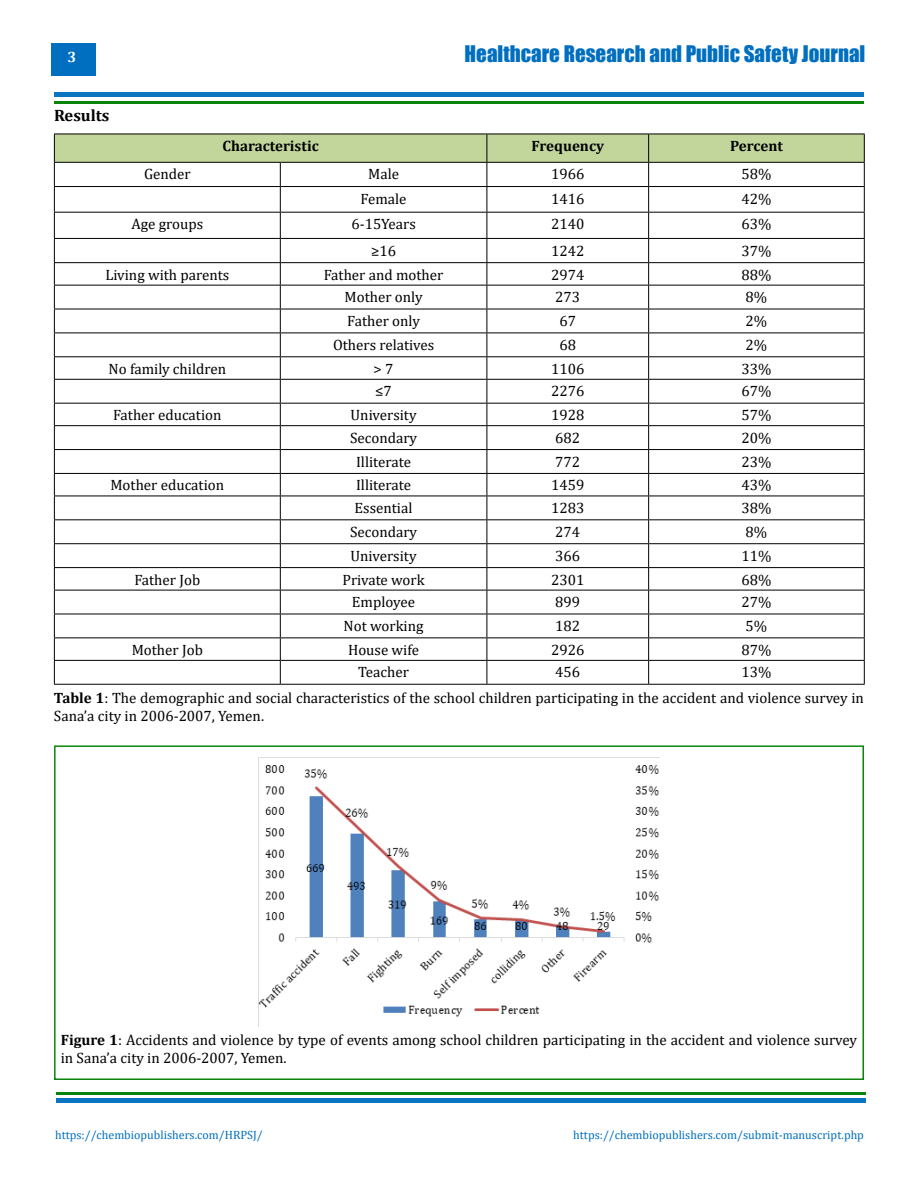
<style>
.page{position:relative;width:918px;height:1188px;background:#fff}
.page>*{position:absolute;margin:0;border:0;box-sizing:border-box;transform-origin:0 0}
.t1{font:21px "Impact";color:#006fc0}
.t2{font:700 16.5px "Cambria";color:#000}
.t3{font:15px/26px "Cambria";color:#000}
.t4{font:700 15px "Cambria";color:#000}
.t5{font:700 15px "Cambria";color:#fff}
.t6{font:12px "Cambria";color:#006fc0}
.s1{font-weight:700}
</style>
<div class="page">
<div style="left:51px;top:43px;width:45px;height:33px;background:#006fc0"></div>
<div style="left:54px;top:92px;width:810px;height:5px;background:#0b75c2"></div>
<hr style="left:56px;top:1098px;width:810px;height:4px;background:#0b75c2">
<hr style="left:54px;top:101px;width:810px;height:2px;background:#007f01">
<hr style="left:56px;top:1092px;width:810px;height:2px;background:#007f01">
<svg style="left:54px;top:134px;width:811px;height:550px"></svg>
<hr style="left:54px;top:684px;width:226px;height:1px;background:#000">
<hr style="left:280px;top:684px;width:207px;height:1px;background:#000">
<hr style="left:487px;top:684px;width:162px;height:1px;background:#000">
<hr style="left:649px;top:684px;width:216px;height:1px;background:#000">
<img style="left:259px;top:757px;width:400px;height:260px">
<div style="left:54px;top:745px;width:810px;height:335px;border:2px solid #007f01"></div>
<p class="t5" style="left:68px;top:47px;width:10px">3</p>
<p class="t2" style="left:54px;top:104px;width:57px">Results</p>
<h1 class="t1" style="left:465px;top:37px;width:402px">Healthcare Research and Public Safety Journal</h1>
<p class="t4" style="left:222px;top:135px;width:98px">Characteristic</p>
<p class="t4" style="left:532px;top:135px;width:74px">Frequency</p>
<p class="t4" style="left:730px;top:135px;width:54px">Percent</p>
<p class="t3" style="left:144px;top:161px;width:48px">Gender</p>
<p class="t3" style="left:368px;top:161px;width:32px">Male</p>
<p class="t3" style="left:551px;top:161px;width:35px">1966</p>
<p class="t3" style="left:741px;top:161px;width:31px">58%</p>
<p class="t3" style="left:361px;top:185px;width:47px">Female</p>
<p class="t3" style="left:551px;top:185px;width:35px">1416</p>
<p class="t3" style="left:741px;top:185px;width:31px">42%</p>
<p class="t3" style="left:131px;top:211px;width:73px">Age groups</p>
<p class="t3" style="left:351px;top:211px;width:66px">6-15Years</p>
<p class="t3" style="left:551px;top:211px;width:35px">2140</p>
<p class="t3" style="left:742px;top:211px;width:31px">63%</p>
<p class="t3" style="left:371px;top:237px;width:26px">≥16</p>
<p class="t3" style="left:551px;top:237px;width:35px">1242</p>
<p class="t3" style="left:742px;top:237px;width:31px">37%</p>
<p class="t3" style="left:105px;top:262px;width:126px">Living with parents</p>
<p class="t3" style="left:324px;top:262px;width:121px">Father and mother</p>
<p class="t3" style="left:551px;top:262px;width:35px">2974</p>
<p class="t3" style="left:742px;top:262px;width:31px">88%</p>
<p class="t3" style="left:345px;top:284px;width:80px">Mother only</p>
<p class="t3" style="left:555px;top:284px;width:26px">273</p>
<p class="t3" style="left:746px;top:284px;width:23px">8%</p>
<p class="t3" style="left:347px;top:308px;width:74px">Father only</p>
<p class="t3" style="left:559px;top:308px;width:18px">67</p>
<p class="t3" style="left:746px;top:308px;width:23px">2%</p>
<p class="t3" style="left:333px;top:332px;width:103px">Others relatives</p>
<p class="t3" style="left:559px;top:332px;width:18px">68</p>
<p class="t3" style="left:746px;top:332px;width:23px">2%</p>
<p class="t3" style="left:109px;top:356px;width:119px">No family children</p>
<p class="t3" style="left:374px;top:356px;width:21px">&gt; 7</p>
<p class="t3" style="left:551px;top:356px;width:35px">1106</p>
<p class="t3" style="left:741px;top:356px;width:31px">33%</p>
<p class="t3" style="left:375px;top:378px;width:18px">≤7</p>
<p class="t3" style="left:551px;top:378px;width:35px">2276</p>
<p class="t3" style="left:741px;top:378px;width:31px">67%</p>
<p class="t3" style="left:113px;top:402px;width:110px">Father education</p>
<p class="t3" style="left:351px;top:402px;width:68px">University</p>
<p class="t3" style="left:551px;top:402px;width:35px">1928</p>
<p class="t3" style="left:741px;top:402px;width:31px">57%</p>
<p class="t3" style="left:350px;top:425px;width:69px">Secondary</p>
<p class="t3" style="left:555px;top:425px;width:26px">682</p>
<p class="t3" style="left:741px;top:425px;width:31px">20%</p>
<p class="t3" style="left:356px;top:448px;width:56px">Illiterate</p>
<p class="t3" style="left:555px;top:448px;width:26px">772</p>
<p class="t3" style="left:741px;top:448px;width:31px">23%</p>
<p class="t3" style="left:110px;top:472px;width:115px">Mother education</p>
<p class="t3" style="left:356px;top:472px;width:56px">Illiterate</p>
<p class="t3" style="left:551px;top:472px;width:35px">1459</p>
<p class="t3" style="left:741px;top:472px;width:31px">43%</p>
<p class="t3" style="left:355px;top:495px;width:59px">Essential</p>
<p class="t3" style="left:551px;top:495px;width:35px">1283</p>
<p class="t3" style="left:741px;top:495px;width:31px">38%</p>
<p class="t3" style="left:350px;top:519px;width:69px">Secondary</p>
<p class="t3" style="left:555px;top:519px;width:26px">274</p>
<p class="t3" style="left:746px;top:519px;width:23px">8%</p>
<p class="t3" style="left:351px;top:543px;width:68px">University</p>
<p class="t3" style="left:555px;top:543px;width:26px">366</p>
<p class="t3" style="left:741px;top:543px;width:31px">11%</p>
<p class="t3" style="left:134px;top:566px;width:67px">Father Job</p>
<p class="t3" style="left:343px;top:566px;width:84px">Private work</p>
<p class="t3" style="left:551px;top:566px;width:35px">2301</p>
<p class="t3" style="left:741px;top:566px;width:31px">68%</p>
<p class="t3" style="left:352px;top:589px;width:65px">Employee</p>
<p class="t3" style="left:555px;top:589px;width:26px">899</p>
<p class="t3" style="left:741px;top:589px;width:31px">27%</p>
<p class="t3" style="left:344px;top:613px;width:81px">Not working</p>
<p class="t3" style="left:555px;top:613px;width:26px">182</p>
<p class="t3" style="left:746px;top:613px;width:23px">5%</p>
<p class="t3" style="left:132px;top:637px;width:73px">Mother Job</p>
<p class="t3" style="left:348px;top:637px;width:73px">House wife</p>
<p class="t3" style="left:551px;top:637px;width:35px">2926</p>
<p class="t3" style="left:741px;top:637px;width:31px">87%</p>
<p class="t3" style="left:358px;top:659px;width:52px">Teacher</p>
<p class="t3" style="left:555px;top:659px;width:26px">456</p>
<p class="t3" style="left:54px;top:659px;width:811px;text-indent:687px">13%<br><span class="s1">Table 1</span>: The demographic and social characteristics of the school children participating in the accident and violence survey in</p>
<p class="t3" style="left:54px;top:703px;width:212px">Sana’a city in 2006-2007, Yemen.</p>
<p class="t3" style="left:61px;top:1031px;width:798px;line-height:18px"><span class="s1">Figure 1</span>: Accidents and violence by type of events among school children participating in the accident and violence survey in Sana’a city in 2006-2007, Yemen.</p>
<p class="t6" style="left:55px;top:1128px;width:209px">https://chembiopublishers.com/HRPSJ/</p>
<p class="t6" style="left:573px;top:1128px;width:292px">https://chembiopublishers.com/submit-manuscript.php</p>
</div>
